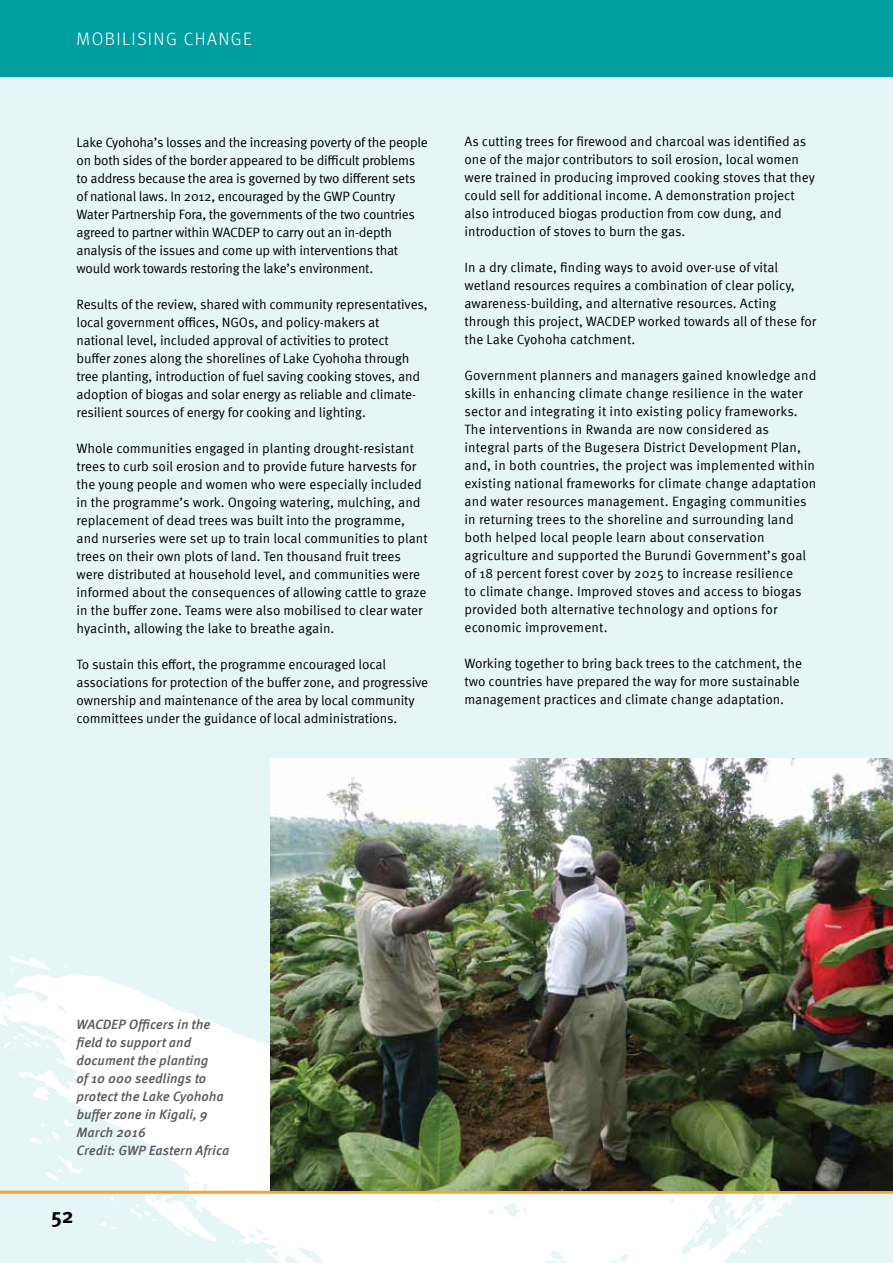
<style>
.page{position:relative;width:893px;height:1263px;background:#fff}
.page>*{position:absolute;margin:0;border:0;box-sizing:border-box;transform-origin:0 0}
.t1{font:700 21px "Meta Pro";color:#000}
.t2{font:300 18px "Meta Pro";color:#fff}
.t3{font:13.5px/18px "Meta Pro";color:#000}
.t4{font:13.5px/18px "Meta Pro";letter-spacing:-.02em;color:#000}
.t5{font:italic 500 13.5px/18px "Meta Pro";color:#58595b}
</style>
<div class="page">
<div style="left:0;top:77px;width:893px;height:1186px;background:#e6f5f5"></div>
<svg style="left:0;top:758px;width:893px;height:505px"></svg>
<svg style="left:130px;top:1194px;width:88px;height:47px"></svg>
<div style="left:0;top:0;width:893px;height:77px;background:#009ea1"></div>
<hr style="left:0;top:1191px;width:893px;height:3px;background:#faa22f">
<img style="left:270px;top:759px;width:623px;height:432px">
<h2 class="t2" style="left:77px;top:26px;width:26px">MOBILISING</h2>
<h2 class="t2" style="left:184px;top:26px;width:36px">CHANGE</h2>
<p class="t4" style="left:77px;top:132px;width:353px">Lake Cyohoha’s losses and the increasing poverty of the people on both sides of the border appeared to be difficult problems to address because the area is governed by two different sets of national laws. In 2012, encouraged by the GWP Country Water Partnership Fora, the governments of the two countries agreed to partner within WACDEP to carry out an in-depth analysis of the issues and come up with interventions that would work towards restoring the lake’s environment.</p>
<p class="t3" style="left:77px;top:294px;width:353px">Results of the review, shared with community representatives, local government offices, NGOs, and policy-makers at national level, included approval of activities to protect<br>buffer zones along the shorelines of Lake Cyohoha through tree planting, introduction of fuel saving cooking stoves, and adoption of biogas and solar energy as reliable and climate&shy;resilient sources of energy for cooking and lighting.</p>
<p class="t3" style="left:77px;top:438px;width:353px">Whole communities engaged in planting drought-resistant trees to curb soil erosion and to provide future harvests for the young people and women who were especially included in the programme’s work. Ongoing watering, mulching, and replacement of dead trees was built into the programme, and nurseries were set up to train local communities to plant trees on their own plots of land. Ten thousand fruit trees were distributed at household level, and communities were informed about the consequences of allowing cattle to graze in the buffer zone. Teams were also mobilised to clear water hyacinth, allowing the lake to breathe again.</p>
<p class="t3" style="left:77px;top:654px;width:353px">To sustain this effort, the programme encouraged local associations for protection of the buffer zone, and progressive ownership and maintenance of the area by local community committees under the guidance of local administrations.</p>
<p class="t3" style="left:464px;top:132px;width:352px">As cutting trees for firewood and charcoal was identified as one of the major contributors to soil erosion, local women were trained in producing improved cooking stoves that they could sell for additional income. A demonstration project also introduced biogas production from cow dung, and introduction of stoves to burn the gas.</p>
<p class="t3" style="left:464px;top:258px;width:353px">In a dry climate, finding ways to avoid over-use of vital wetland resources requires a combination of clear policy, awareness-building, and alternative resources. Acting through this project, WACDEP worked towards all of these for the Lake Cyohoha catchment.</p>
<p class="t3" style="left:464px;top:366px;width:354px">Government planners and managers gained knowledge and skills in enhancing climate change resilience in the water sector and integrating it into existing policy frameworks.<br>The interventions in Rwanda are now considered as integral parts of the Bugesera District Development Plan, and, in both countries, the project was implemented within existing national frameworks for climate change adaptation and water resources management. Engaging communities in returning trees to the shoreline and surrounding land both helped local people learn about conservation agriculture and supported the Burundi Government’s goal of 18 percent forest cover by 2025 to increase resilience<br>to climate change. Improved stoves and access to biogas provided both alternative technology and options for economic improvement.</p>
<p class="t3" style="left:464px;top:654px;width:339px">Working together to bring back trees to the catchment, the two countries have prepared the way for more sustainable management practices and climate change adaptation.</p>
<p class="t5" style="left:77px;top:1014px;width:154px">WACDEP Officers in the field to support and document the planting<br>of 10 000 seedlings to protect the Lake Cyohoha buffer zone in Kigali, 9<br>March 2016<br>Credit: GWP Eastern Africa</p>
<h1 class="t1" style="left:51px;top:1200px;width:24px">52</h1>
</div>
